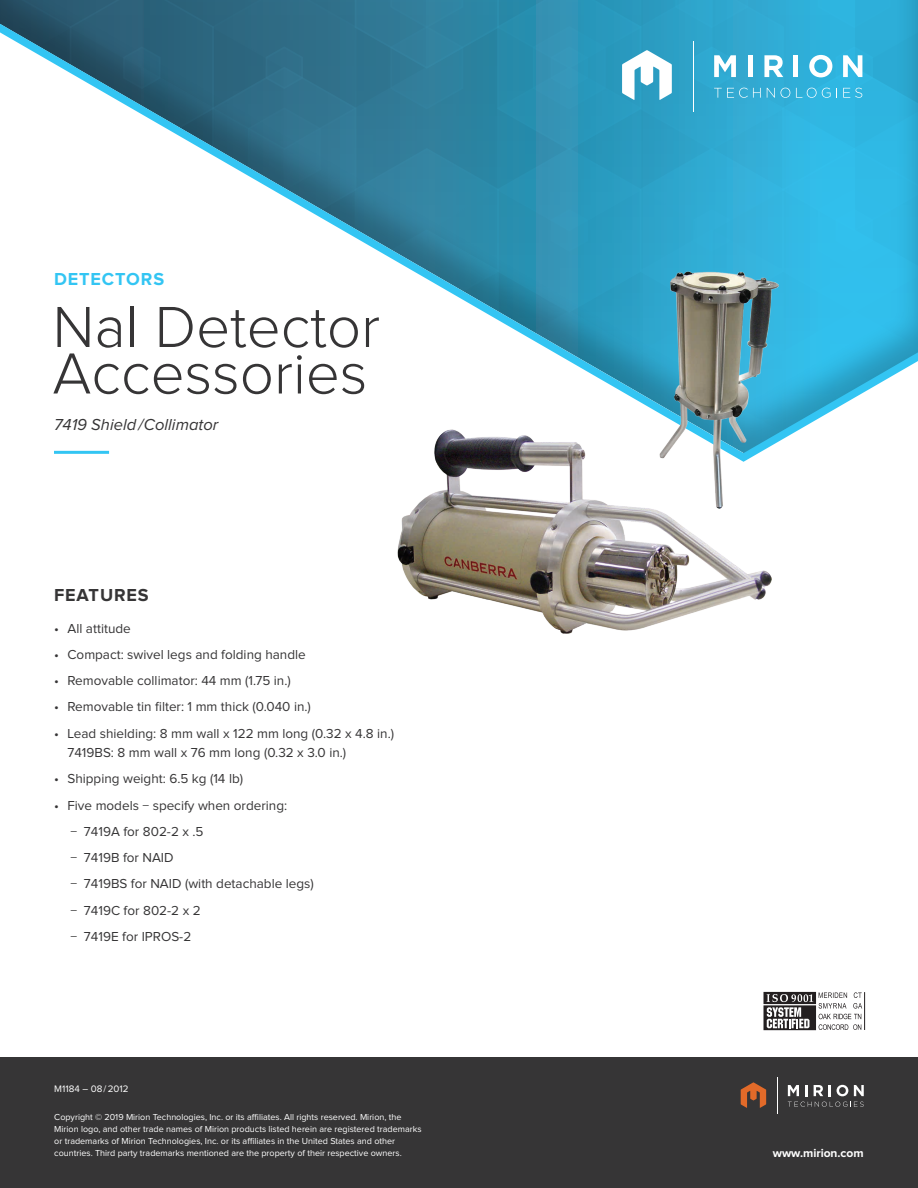
<style>
.page{position:relative;width:918px;height:1188px;background:#fff}
.page>*{position:absolute;margin:0;border:0;box-sizing:border-box;transform-origin:0 0}
.Main_Header{font:300 60px/46.5px "Proxima Nova";color:#363536}
.Small_Header{font:700 18px "Proxima Nova";letter-spacing:.05em;color:#33c5f3}
.Small_Header-2{font:700 18px "Proxima Nova";letter-spacing:.05em;color:#363536}
.subheader{font:italic 16.5px "Proxima Nova";color:#363536}
.Body_Copy{font:13.5px/19.5px "Proxima Nova";color:#363536}
.Body_Copy-2{font:700 12px "Proxima Nova";color:#fff}
.Body_Copy-3{font:9.75px "Proxima Nova";color:#fff}
.Body_Copy-4{font:9px/12px "Proxima Nova";color:#fff}
</style>
<div class="page">
<svg style="left:0;top:0;width:918px;height:454px"></svg>
<div style="left:0;top:1058px;width:918px;height:130px;background:#363536"></div>
<hr style="left:777px;top:1078px;width:1px;height:36px;background:#fff">
<svg style="left:789px;top:1102px;width:75px;height:5px"></svg>
<svg style="left:788px;top:1085px;width:11px;height:11px"></svg>
<svg style="left:805px;top:1085px;width:3px;height:11px"></svg>
<svg style="left:814px;top:1085px;width:9px;height:11px"></svg>
<svg style="left:829px;top:1085px;width:2px;height:11px"></svg>
<svg style="left:837px;top:1085px;width:11px;height:11px"></svg>
<svg style="left:854px;top:1085px;width:10px;height:11px"></svg>
<svg style="left:741px;top:1082px;width:25px;height:26px"></svg>
<hr style="left:864px;top:992px;width:1px;height:38px;background:#231f20">
<svg style="left:764px;top:992px;width:98px;height:38px"></svg>
<img style="left:398px;top:430px;width:373px;height:204px">
<img style="left:660px;top:272px;width:118px;height:236px">
<p class="Small_Header" style="left:54px;top:271px;width:112px">DETECTORS</p>
<p class="Main_Header" style="left:52px;top:306px;width:329px">NaI Detector<br>Accessories</p>
<p class="subheader" style="left:54px;top:417px;width:166px">7419 Shield/Collimator</p>
<p class="Small_Header-2" style="left:54px;top:587px;width:96px">FEATURES</p>
<p class="Body_Copy" style="left:54px;top:619px;width:78px">• All attitude</p>
<p class="Body_Copy" style="left:54px;top:645px;width:253px">• Compact: swivel legs and folding handle</p>
<p class="Body_Copy" style="left:54px;top:672px;width:238px">• Removable collimator: 44 mm (1.75 in.)</p>
<p class="Body_Copy" style="left:54px;top:698px;width:258px">• Removable tin filter: 1 mm thick (0.040 in.)</p>
<p class="Body_Copy" style="left:68px;top:724px;width:328px;text-indent:-14px">• Lead shielding: 8 mm wall x 122 mm long (0.32 x 4.8 in.)<br>7419BS: 8 mm wall x 76 mm long (0.32 x 3.0 in.)</p>
<p class="Body_Copy" style="left:54px;top:770px;width:191px">• Shipping weight: 6.5 kg (14 lb)</p>
<p class="Body_Copy" style="left:54px;top:796px;width:235px">• Five models − specify when ordering:</p>
<p class="Body_Copy" style="left:70px;top:822px;width:135px">− 7419A for 802-2 x .5</p>
<p class="Body_Copy" style="left:70px;top:849px;width:105px">− 7419B for NAID</p>
<p class="Body_Copy" style="left:70px;top:875px;width:245px">− 7419BS for NAID (with detachable legs)</p>
<p class="Body_Copy" style="left:70px;top:901px;width:132px">− 7419C for 802-2 x 2</p>
<p class="Body_Copy" style="left:70px;top:927px;width:122px">− 7419E for IPROS-2</p>
<p class="Body_Copy-3" style="left:54px;top:1084px;width:76px">M1184 – 08/2012</p>
<p class="Body_Copy-4" style="left:54px;top:1112px;width:369px">Copyright © 2019 Mirion Technologies, Inc. or its affiliates. All rights reserved. Mirion, the Mirion logo, and other trade names of Mirion products listed herein are registered trademarks or trademarks of Mirion Technologies, Inc. or its affiliates in the United States and other countries. Third party trademarks mentioned are the property of their respective owners.</p>
<p class="Body_Copy-2" style="left:773px;top:1147px;width:92px">www.mirion.com</p>
</div>
